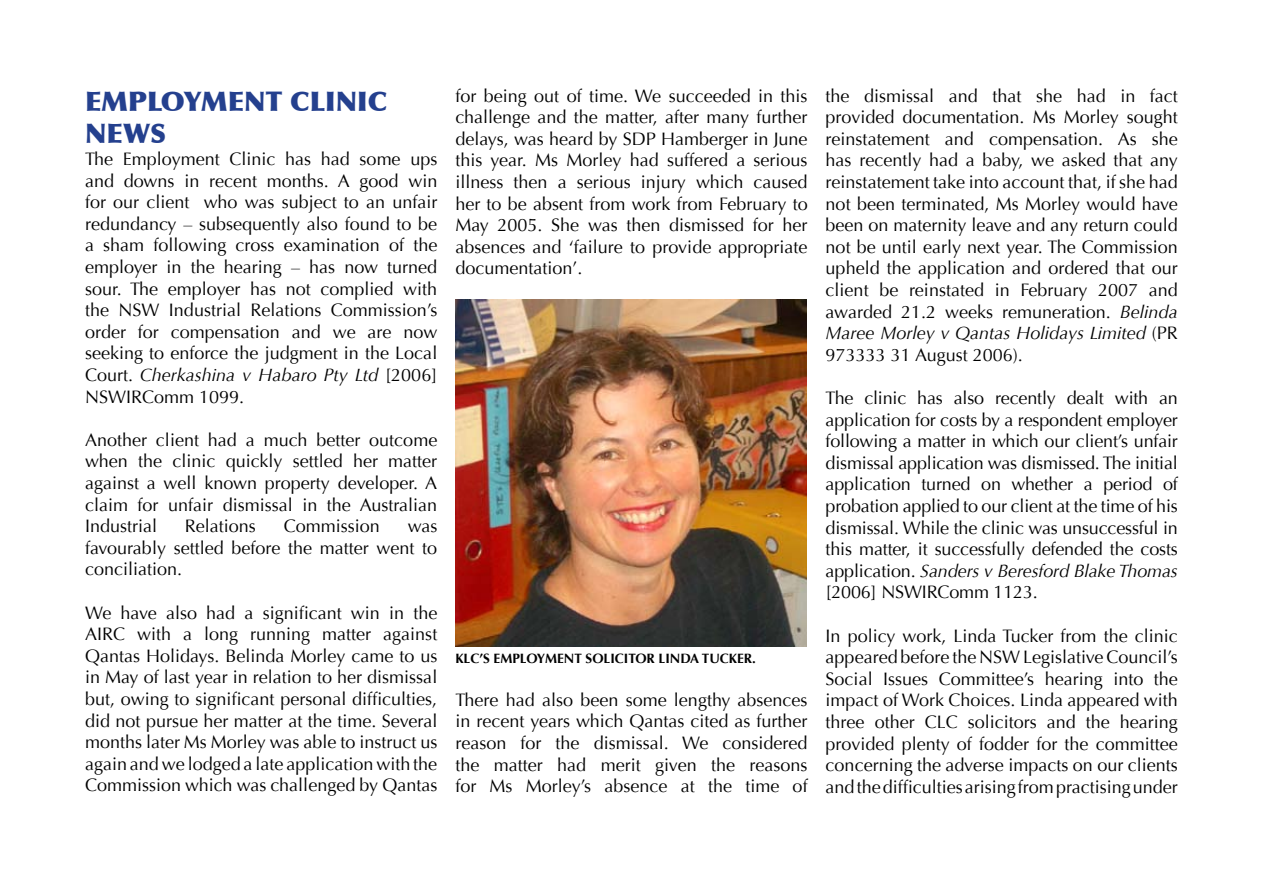
<style>
.page{position:relative;width:1263px;height:893px;background:#fff}
.page>*{position:absolute;margin:0;border:0;box-sizing:border-box;transform-origin:0 0}
.t1{font:900 27px "Optima";color:#24408e}
.t2{font:18px/21.6px "Optima";color:#000;text-align:justify}
.t3{font:700 13.5px "Optima";color:#000}
.s1{font-style:italic}
</style>
<div class="page">
<img style="left:455px;top:300px;width:351px;height:346px">
<h1 class="t1" style="left:85px;top:85px;width:162px">EMPLOYMENT</h1>
<h1 class="t1" style="left:290px;top:85px;width:98px">CLINIC</h1>
<h1 class="t1" style="left:85px;top:117px;width:83px">NEWS</h1>
<p class="t2" style="left:85px;top:148px;width:354px">The Employment Clinic has had some ups and downs in recent months. A good win for our client who was subject to an unfair redundancy – subsequently also found to be a sham following cross examination of the employer in the hearing – has now turned sour. The employer has not complied with the NSW Industrial Relations Commission’s order for compensation and we are now seeking to enforce the judgment in the Local Court. <span class="s1">Cherkashina v Habaro Pty Ltd</span> [2006] NSWIRComm 1099.</p>
<p class="t2" style="left:85px;top:429px;width:354px">Another client had a much better outcome when the clinic quickly settled her matter against a well known property developer. A claim for unfair dismissal in the Australian Industrial</p>
<p class="t2" style="left:185px;top:516px;width:73px">Relations</p>
<p class="t2" style="left:284px;top:516px;width:98px">Commission</p>
<p class="t2" style="left:85px;top:516px;width:354px;text-indent:323px">was favourably settled before the matter went to conciliation.</p>
<p class="t2" style="left:85px;top:602px;width:354px">We have also had a significant win in the AIRC with a long running matter against Qantas Holidays. Belinda Morley came to us in May of last year in relation to her dismissal but, owing to significant personal difficulties, did not pursue her matter at the time. Several months later Ms Morley was able to instruct us again and we lodged a late application with the Commission which was challenged by Qantas</p>
<p class="t2" style="left:455px;top:85px;width:354px">for being out of time. We succeeded in this challenge and the matter, after many further delays, was heard by SDP Hamberger in June this year. Ms Morley had suffered a serious illness then a serious injury which caused her to be absent from work from February to May 2005. She was then dismissed for her absences and ‘failure to provide appropriate documentation’.</p>
<p class="t3" style="left:455px;top:650px;width:48px">KLC’S EMP</p>
<p class="t3" style="left:520px;top:650px;width:36px">LOYMENT</p>
<p class="t3" style="left:586px;top:650px;width:33px">SOLICITOR</p>
<p class="t3" style="left:659px;top:650px;width:16px">LINDA</p>
<p class="t3" style="left:702px;top:650px;width:56px">TUCKER.</p>
<p class="t2" style="left:455px;top:689px;width:354px">There had also been some lengthy absences in recent years which Qantas cited as further reason for the dismissal. We considered the matter had merit given the reasons for Ms Morley’s absence at the time of</p>
<p class="t2" style="left:826px;top:85px;width:354px">the dismissal and that she had in fact provided documentation. Ms Morley sought reinstatement and compensation. As she has recently had a baby, we asked that any reinstatement take into account that, if she had not been terminated, Ms Morley would have been on maternity leave and any return could not be until early next year. The Commission upheld the application and ordered that our client be reinstated in February 2007 and awarded 21.2 weeks remuneration. <span class="s1">Belinda Maree Morley v Qantas Holidays Limited</span> (PR 973333 31 August 2006).</p>
<p class="t2" style="left:826px;top:387px;width:354px">The clinic has also recently dealt with an application for costs by a respondent employer following a matter in which our client’s unfair dismissal application was dismissed. The initial application turned on whether a period of probation applied to our client at the time of his dismissal. While the clinic was unsuccessful in this matter, it successfully defended the costs application. <span class="s1">Sanders v Beresford Blake Thomas </span>[2006] NSWIRComm 1123.</p>
<p class="t2" style="left:826px;top:625px;width:354px">In policy work, Linda Tucker from the clinic appeared before the NSW Legislative Council’s Social Issues Committee’s hearing into the impact of Work Choices. Linda appeared with three other CLC solicitors and the hearing provided plenty of fodder for the committee concerning the adverse impacts on our clients and the difficulties arising from practising under</p>
</div>
